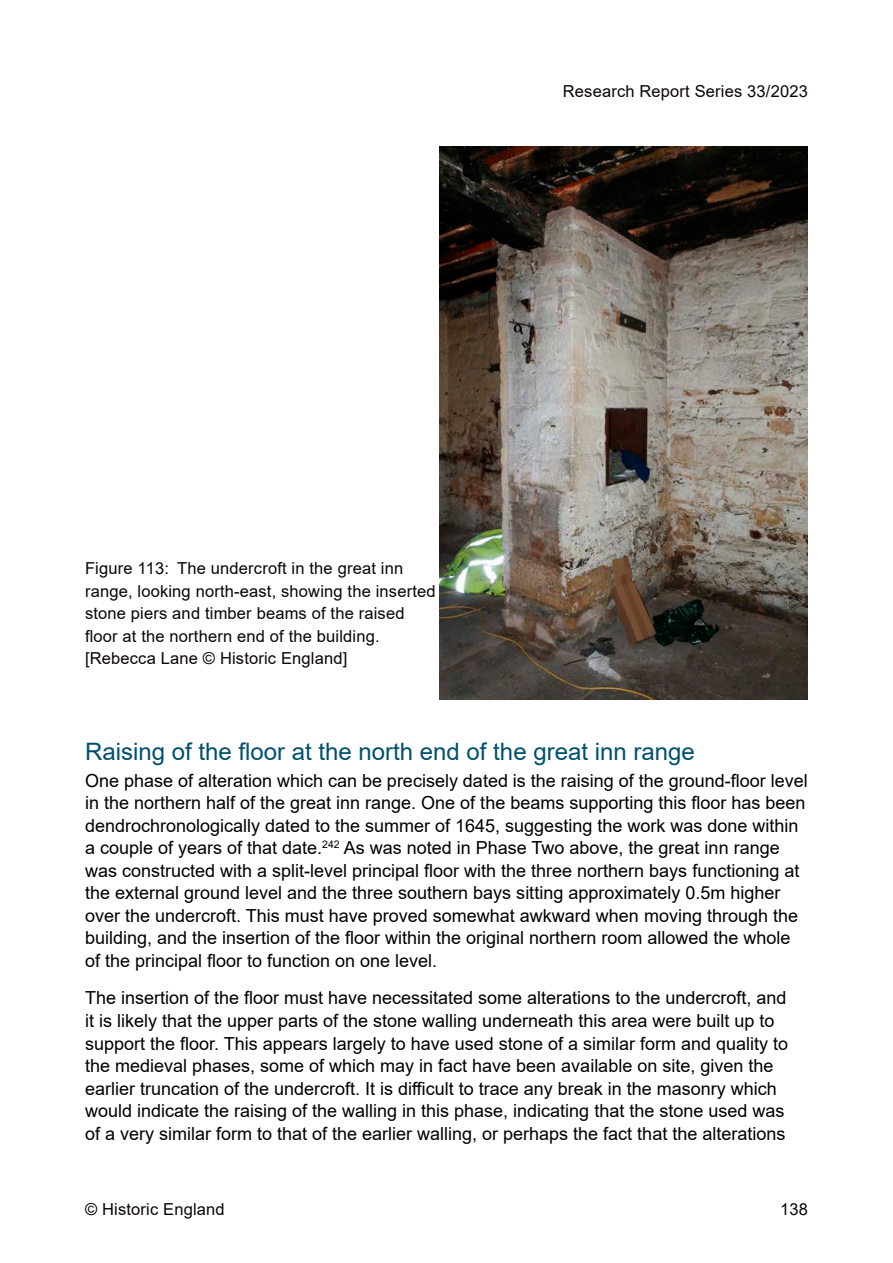
<style>
.page{position:relative;width:893px;height:1263px;background:#fff}
.page>*{position:absolute;margin:0;border:0;box-sizing:border-box;transform-origin:0 0}
.Heading_3{font:24px "Arial";color:#00506d}
.Body_Text{font:18px/22.5px "Arial";color:#000}
.t1{font:16.5px/22.5px "Arial";letter-spacing:.01em;color:#0b0602}
</style>
<div class="page">
<img style="left:439px;top:147px;width:369px;height:552px">
<p class="t1" style="left:563px;top:80px;width:247px">Research Report Series 33/2023</p>
<p class="t1" style="left:85px;top:557px;width:352px">Figure 113: The undercroft in the great inn range, looking north-east, showing the inserted stone piers and timber beams of the raised floor at the northern end of the building. [Rebecca Lane © Historic England]</p>
<p class="Heading_3" style="left:85px;top:735px;width:611px">Raising of the floor at the north end of the great inn range</p>
<p class="Body_Text" style="left:85px;top:769px;width:724px">One phase of alteration which can be precisely dated is the raising of the ground-floor level in the northern half of the great inn range. One of the beams supporting this floor has been dendrochronologically dated to the summer of 1645, suggesting the work was done within a couple of years of that date.<sup>242</sup> As was noted in Phase Two above, the great inn range was constructed with a split-level principal floor with the three northern bays functioning at the external ground level and the three southern bays sitting approximately 0.5m higher over the undercroft. This must have proved somewhat awkward when moving through the building, and the insertion of the floor within the original northern room allowed the whole of the principal floor to function on one level.</p>
<p class="Body_Text" style="left:85px;top:987px;width:705px">The insertion of the floor must have necessitated some alterations to the undercroft, and it is likely that the upper parts of the stone walling underneath this area were built up to support the floor. This appears largely to have used stone of a similar form and quality to the medieval phases, some of which may in fact have been available on site, given the earlier truncation of the undercroft. It is difficult to trace any break in the masonry which would indicate the raising of the walling in this phase, indicating that the stone used was of a very similar form to that of the earlier walling, or perhaps the fact that the alterations</p>
<p class="t1" style="left:85px;top:1198px;width:141px">© Historic England</p>
<p class="t1" style="left:780px;top:1198px;width:29px">138</p>
</div>
